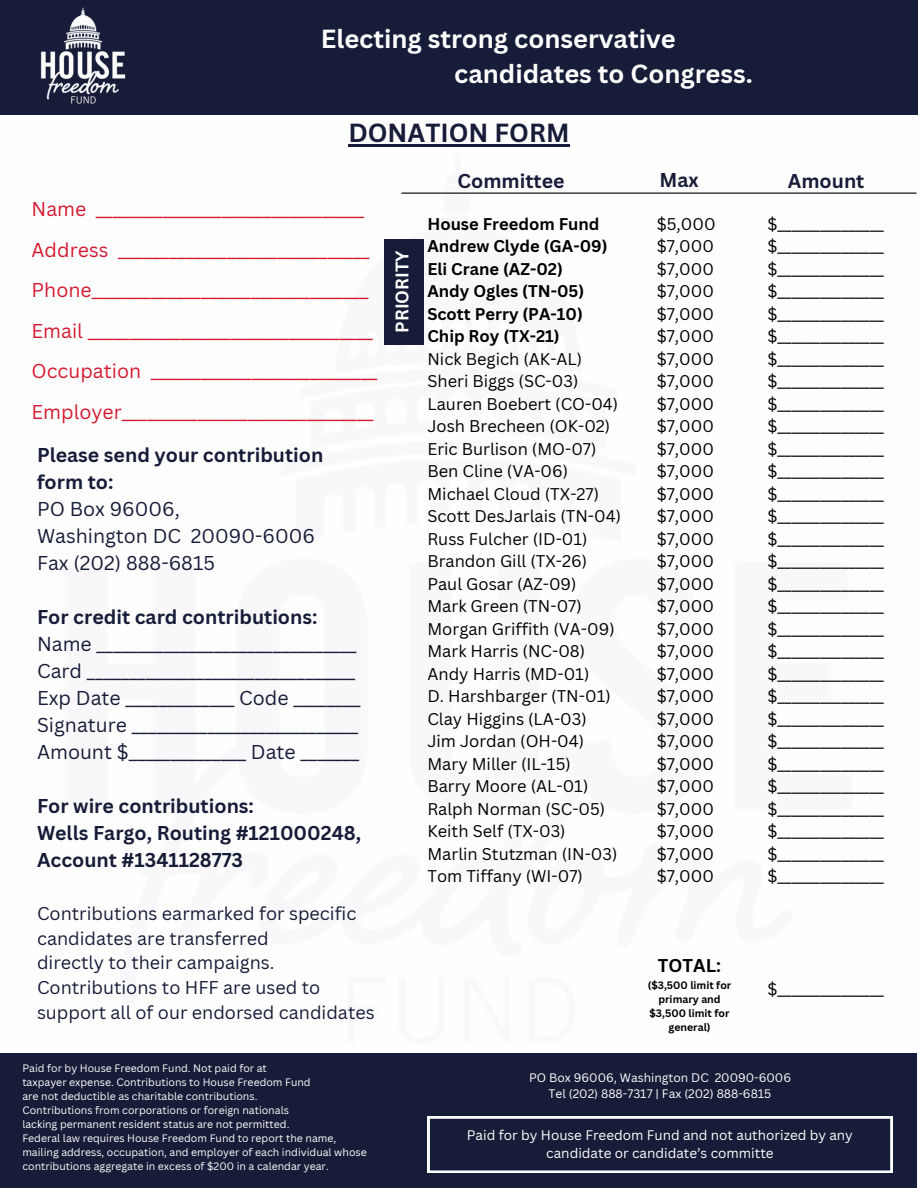
<style>
.page{position:relative;width:918px;height:1188px;background:#fff}
.page>*{position:absolute;margin:0;border:0;box-sizing:border-box;transform-origin:0 0}
.t1{font:700 25.5px/34.8px "Canva Sans";color:#fffeff}
.t2{font:700 25.5px "Canva Sans";color:#171d38}
.t3{font:19.5px/27px "Canva Sans";color:#171d38}
.t4{font:19.5px/40.5px "Canva Sans";color:#d41a31}
.t5{font:700 19.5px/27px "Canva Sans";color:#171d38}
.t6{font:18px/24.8px "Canva Sans";color:#171d38}
.t7{font:700 18px "Canva Sans";color:#000}
.t8{font:700 17.7px "Canva Sans";color:#fffeff}
.t9{font:16.5px/22.5px "Canva Sans";color:#000;text-align:justify}
.t10{font:13.5px/18px "Canva Sans";color:#fffeff;text-align:center}
.t11{font:12px "Canva Sans";color:#fffeff}
.t12{font:10.5px/14px "Canva Sans";color:#fffeff}
.t13{font:700 10.5px/14px "Canva Sans";color:#000;text-align:center}
.s1{font-weight:700}
</style>
<div class="page">
<div style="left:0;top:1053px;width:917px;height:135px;background:#171d38"></div>
<svg style="left:428px;top:1117px;width:464px;height:56px"></svg>
<div style="left:0;top:0;width:918px;height:114px;background:#171d38"></div>
<img style="left:40px;top:7px;width:86px;height:97px">
<hr style="left:401px;top:193px;width:515px;height:1px;background:#000">
<hr style="left:348px;top:145px;width:222px;height:2px;background:#171d38">
<div style="left:385px;top:239px;width:39px;height:106px;background:#171d38"></div>
<p class="t1" style="left:454px;top:21px;width:300px;text-indent:-133px">Electing strong conservative candidates to Congress.</p>
<p class="t2" style="left:348px;top:115px;width:223px">DONATION FORM</p>
<p class="t4" style="left:32px;top:189px;width:347px">Name ________________________________ Address ______________________________ Phone_________________________________ Email __________________________________ Occupation ___________________________ Employer______________________________</p>
<h1 class="t3" style="left:37px;top:441px;width:288px"><span class="s1">Please send your contribution form to:<br></span>PO Box 96006,<br>Washington DC 20090-6006<br>Fax (202) 888-6815</h1>
<p class="t3" style="left:37px;top:603px;width:325px"><span class="s1">For credit card contributions:<br></span>Name _______________________________ Card ________________________________ Exp Date _____________ Code ________ Signature ___________________________ Amount $______________ Date _______</p>
<h4 class="t5" style="left:37px;top:792px;width:326px">For wire contributions:<br>Wells Fargo, Routing #121000248,<br>Account #1341128773</h4>
<h4 class="t6" style="left:37px;top:900px;width:339px">Contributions earmarked for specific candidates are transferred<br>directly to their campaigns.<br>Contributions to HFF are used to support all of our endorsed candidates</h4>
<p class="t12" style="left:22px;top:1061px;width:246px">Paid for by House Freedom Fund. Not paid for at</p>
<p class="t12" style="left:22px;top:1075px;width:290px">taxpayer expense. Contributions to House Freedom Fund</p>
<p class="t12" style="left:22px;top:1089px;width:237px">are not deductible as charitable contributions.</p>
<p class="t12" style="left:22px;top:1103px;width:268px">Contributions from corporations or foreign nationals</p>
<p class="t12" style="left:22px;top:1117px;width:269px">lacking permanent resident status are not permitted.</p>
<p class="t12" style="left:22px;top:1131px;width:346px">Federal law requires House Freedom Fund to report the name, mailing address, occupation, and employer of each individual whose contributions aggregate in excess of $200 in a calendar year.</p>
<p class="t8" style="left:390px;top:333px;width:84px;rotate:-90deg">PRIORITY</p>
<p class="t5" style="left:458px;top:167px;width:108px">Committee</p>
<h4 class="t5" style="left:660px;top:166px;width:41px">Max</h4>
<p class="t5" style="left:788px;top:167px;width:78px">Amount</p>
<p class="t9" style="left:427px;top:212px;width:195px;text-align:left"><span class="s1">House Freedom Fund<br>Andrew Clyde (GA-09)<br>Eli Crane (AZ-02)<br>Andy Ogles (TN-05)<br>Scott Perry (PA-10)<br>Chip Roy (TX-21)<br></span>Nick Begich (AK-AL)<br>Sheri Biggs (SC-03)<br>Lauren Boebert (CO-04)<br>Josh Brecheen (OK-02)<br>Eric Burlison (MO-07)<br>Ben Cline (VA-06)<br>Michael Cloud (TX-27)<br>Scott DesJarlais (TN-04)<br>Russ Fulcher (ID-01)<br>Brandon Gill (TX-26)<br>Paul Gosar (AZ-09)<br>Mark Green (TN-07)<br>Morgan Griffith (VA-09)<br>Mark Harris (NC-08)<br>Andy Harris (MD-01)<br>D. Harshbarger (TN-01)<br>Clay Higgins (LA-03)<br>Jim Jordan (OH-04)<br>Mary Miller (IL-15)<br>Barry Moore (AL-01)<br>Ralph Norman (SC-05)<br>Keith Self (TX-03)<br>Marlin Stutzman (IN-03)<br>Tom Tiffany (WI-07)</p>
<p class="t9" style="left:767px;top:212px;width:118px">$_______________</p>
<h2 class="t9" style="left:657px;top:212px;width:60px">$5,000 $7,000 $7,000 $7,000 $7,000 $7,000 $7,000 $7,000 $7,000 $7,000 $7,000 $7,000 $7,000 $7,000 $7,000 $7,000 $7,000 $7,000 $7,000 $7,000 $7,000 $7,000 $7,000 $7,000 $7,000 $7,000 $7,000 $7,000 $7,000 $7,000</h2>
<p class="t9" style="left:767px;top:235px;width:118px">$_______________</p>
<p class="t9" style="left:767px;top:257px;width:118px">$_______________</p>
<p class="t9" style="left:767px;top:280px;width:118px">$_______________</p>
<p class="t9" style="left:767px;top:302px;width:118px">$_______________</p>
<p class="t9" style="left:767px;top:325px;width:118px">$_______________</p>
<p class="t9" style="left:767px;top:347px;width:118px">$_______________</p>
<p class="t9" style="left:767px;top:370px;width:118px">$_______________</p>
<p class="t9" style="left:767px;top:392px;width:118px">$_______________</p>
<p class="t9" style="left:767px;top:415px;width:118px">$_______________</p>
<p class="t9" style="left:767px;top:437px;width:118px">$_______________</p>
<p class="t9" style="left:767px;top:460px;width:118px">$_______________</p>
<p class="t9" style="left:767px;top:482px;width:118px">$_______________</p>
<p class="t9" style="left:767px;top:505px;width:118px">$_______________</p>
<p class="t9" style="left:767px;top:527px;width:118px">$_______________</p>
<p class="t9" style="left:767px;top:550px;width:118px">$_______________</p>
<p class="t9" style="left:767px;top:572px;width:118px">$_______________</p>
<p class="t9" style="left:767px;top:595px;width:118px">$_______________</p>
<p class="t9" style="left:767px;top:617px;width:118px">$_______________</p>
<p class="t9" style="left:767px;top:640px;width:118px">$_______________</p>
<p class="t9" style="left:767px;top:662px;width:118px">$_______________</p>
<p class="t9" style="left:767px;top:685px;width:118px">$_______________</p>
<p class="t9" style="left:767px;top:707px;width:118px">$_______________</p>
<p class="t9" style="left:767px;top:730px;width:118px">$_______________</p>
<h5 class="t9" style="left:767px;top:752px;width:118px">$_______________</h5>
<h3 class="t9" style="left:767px;top:775px;width:118px">$_______________</h3>
<h5 class="t9" style="left:767px;top:797px;width:118px">$_______________</h5>
<h5 class="t9" style="left:767px;top:820px;width:118px">$_______________</h5>
<h4 class="t9" style="left:767px;top:842px;width:118px">$_______________</h4>
<h5 class="t9" style="left:767px;top:865px;width:118px">$_______________</h5>
<p class="t7" style="left:658px;top:953px;width:65px">TOTAL:</p>
<p class="t13" style="left:648px;top:978px;width:85px">($3,500 limit for primary and $3,500 limit for general)</p>
<h3 class="t9" style="left:767px;top:977px;width:118px">$_______________</h3>
<h6 class="t11" style="left:529px;top:1069px;width:263px">PO Box 96006, Washington DC 20090-6006</h6>
<h6 class="t11" style="left:549px;top:1085px;width:224px">Tel (202) 888-7317 | Fax (202) 888-6815</h6>
<p class="t10" style="left:467px;top:1126px;width:388px">Paid for by House Freedom Fund and not authorized by any candidate or candidate’s committe</p>
</div>
